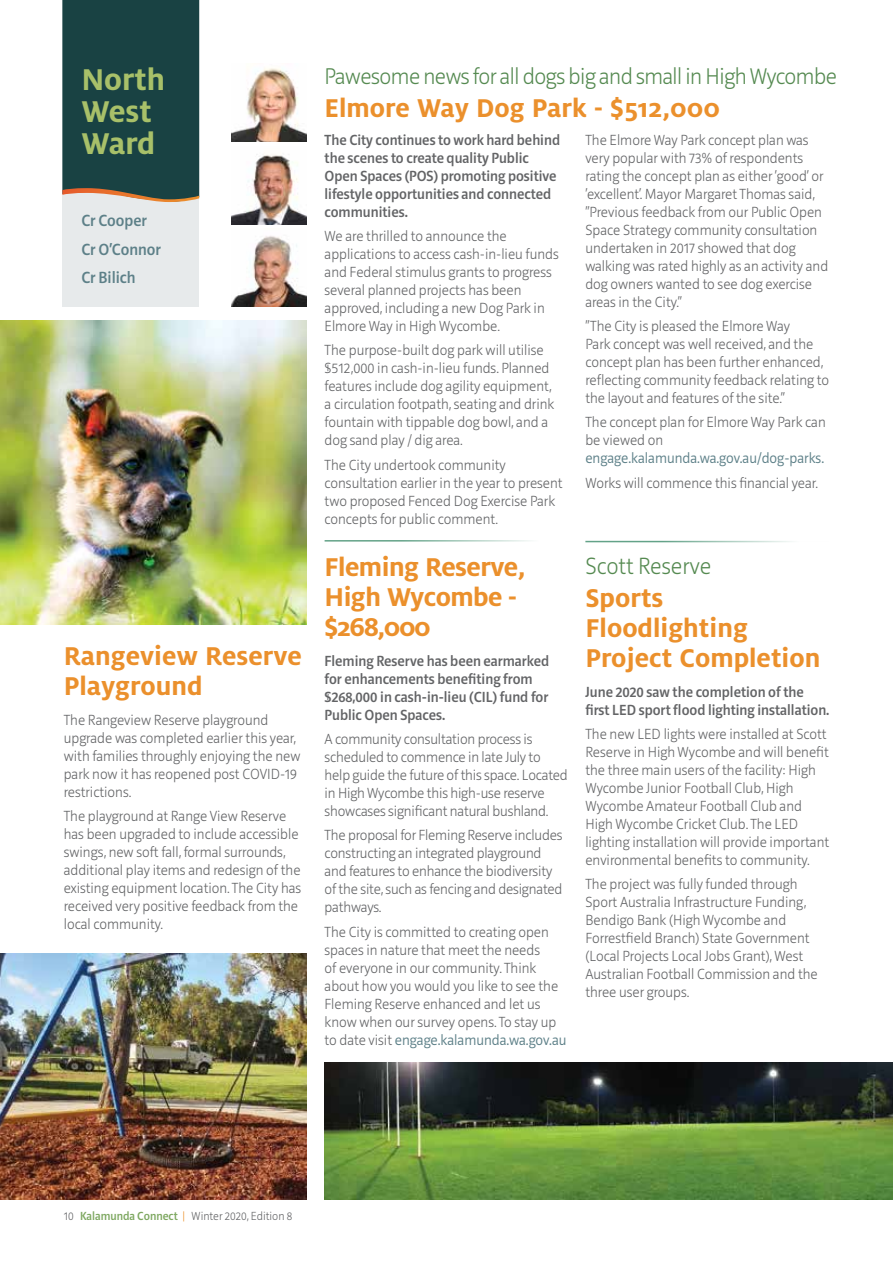
<style>
.page{position:relative;width:893px;height:1263px;background:#fff}
.page>*{position:absolute;margin:0;border:0;box-sizing:border-box;transform-origin:0 0}
.t1{font:700 33.3px/31.7px "Milo OT";color:#a8c069}
.t2{font:700 28.5px/30px "Milo OT";color:#eb902c}
.t3{font:700 28.5px/30px "Milo OT";letter-spacing:-.02em;color:#eb902c}
.t4{font:200 24px "Riga";color:#558a51}
.t5{font:200 23.25px "Riga";letter-spacing:-.02em;color:#558a51}
.t6{font:500 16.5px/28.8px "Riga";color:#5d8088}
.t7{font:200 15px/18px "Riga";color:#636466}
.t8{font:500 15px/18px "Riga";color:#636466}
.t9{font:300 15px "Riga";color:#5d8088}
.t10{font:200 12px "Riga";color:#636466}
.s1{font-weight:300;color:#5d8088}
.s2{font-weight:500;color:#7ea861}
.s3{color:#eb902c}
</style>
<div class="page">
<div style="left:62px;top:0;width:137px;height:306px;background:#e7eaeb"></div>
<hr style="left:325px;top:540px;width:243px;height:2px;background:#63a288">
<img style="left:0;top:320px;width:306px;height:304px">
<div style="left:62px;top:0;width:137px;height:202px;background:#194243"></div>
<img style="left:231px;top:68px;width:75px;height:74px">
<img style="left:231px;top:154px;width:75px;height:70px">
<img style="left:231px;top:235px;width:75px;height:71px">
<img style="left:325px;top:1063px;width:568px;height:136px">
<hr style="left:585px;top:541px;width:244px;height:1px;background:#63a288">
<img style="left:0;top:953px;width:306px;height:246px">
<h1 class="t1" style="left:81px;top:64px;width:85px">North<br>West<br>Ward</h1>
<p class="t6" style="left:81px;top:206px;width:81px">Cr Cooper<br>Cr O’Connor<br>Cr Bilich</p>
<h2 class="t2" style="left:64px;top:641px;width:240px">Rangeview Reserve<br>Playground</h2>
<p class="t7" style="left:64px;top:711px;width:238px">The Rangeview Reserve playground upgrade was completed earlier this year, with families throughly enjoying the new park now it has reopened post COVID-19 restrictions.</p>
<p class="t7" style="left:64px;top:808px;width:239px">The playground at Range View Reserve has been upgraded to include accessible swings, new soft fall, formal surrounds, additional play items and redesign of the existing equipment location. The City has received very positive feedback from the local community.</p>
<h3 class="t5" style="left:325px;top:64px;width:514px">Pawesome news for all dogs big and small in High Wycombe</h3>
<h2 class="t2" style="left:325px;top:93px;width:397px">Elmore Way Dog Park - $512,000</h2>
<p class="t8" style="left:325px;top:131px;width:237px">The City continues to work hard behind the scenes to create quality Public Open Spaces (POS) promoting positive lifestyle opportunities and connected communities.</p>
<p class="t7" style="left:325px;top:227px;width:236px">We are thrilled to announce the applications to access cash-in-lieu funds and Federal stimulus grants to progress several planned projects has been approved, including a new Dog Park in Elmore Way in High Wycombe.</p>
<p class="t7" style="left:325px;top:342px;width:231px">The purpose-built dog park will utilise $512,000 in cash-in-lieu funds. Planned features include dog agility equipment, a circulation footpath, seating and drink fountain with tippable dog bowl, and a dog sand play / dig area.</p>
<p class="t7" style="left:325px;top:456px;width:240px">The City undertook community consultation earlier in the year to present two proposed Fenced Dog Exercise Park concepts for public comment.</p>
<p class="t7" style="left:585px;top:131px;width:244px">The Elmore Way Park concept plan was very popular with 73% of respondents rating the concept plan as either ‘good’ or ‘excellent’. Mayor Margaret Thomas said, “Previous feedback from our Public Open Space Strategy community consultation undertaken in 2017 showed that dog walking was rated highly as an activity and dog owners wanted to see dog exercise areas in the City.”</p>
<p class="t7" style="left:585px;top:317px;width:245px">“The City is pleased the Elmore Way<br>Park concept was well received, and the concept plan has been further enhanced, reflecting community feedback relating to the layout and features of the site.”</p>
<p class="t7" style="left:585px;top:414px;width:242px">The concept plan for Elmore Way Park can be viewed on</p>
<p class="t9" style="left:585px;top:450px;width:240px">engage.kalamunda.wa.gov.au/dog-parks.</p>
<p class="t7" style="left:585px;top:474px;width:234px">Works will commence this financial year.</p>
<h2 class="t3" style="left:325px;top:552px;width:202px">Fleming Reserve,<br>High Wycombe - $268,000</h2>
<p class="t8" style="left:325px;top:652px;width:226px">Fleming Reserve has been earmarked for enhancements benefiting from $268,000 in cash-in-lieu (CIL) fund for<br>Public Open Spaces.</p>
<p class="t7" style="left:325px;top:730px;width:245px">A community consultation process is scheduled to commence in late July to help guide the future of this space. Located in High Wycombe this high-use reserve showcases significant natural bushland.</p>
<p class="t7" style="left:325px;top:827px;width:239px">The proposal for Fleming Reserve includes constructing an integrated playground and features to enhance the biodiversity of the site, such as fencing and designated pathways.</p>
<p class="t7" style="left:325px;top:923px;width:243px">The City is committed to creating open spaces in nature that meet the needs<br>of everyone in our community. Think about how you would you like to see the Fleming Reserve enhanced and let us know when our survey opens. To stay up to date visit <span class="s1">engage.kalamunda.wa.gov.au</span></p>
<h3 class="t4" style="left:585px;top:553px;width:127px">Scott Reserve</h3>
<h2 class="t2" style="left:585px;top:583px;width:236px">Sports<br>Floodlighting<br>Project Completion</h2>
<p class="t8" style="left:585px;top:683px;width:246px">June 2020 saw the completion of the first LED sport flood lighting installation.</p>
<p class="t7" style="left:585px;top:725px;width:245px">The new LED lights were installed at Scott Reserve in High Wycombe and will benefit the three main users of the facility: High Wycombe Junior Football Club, High Wycombe Amateur Football Club and High Wycombe Cricket Club. The LED lighting installation will provide important environmental benefits to community.</p>
<p class="t7" style="left:585px;top:876px;width:234px">The project was fully funded through Sport Australia Infrastructure Funding, Bendigo Bank (High Wycombe and Forrestfield Branch) State Government (Local Projects Local Jobs Grant), West Australian Football Commission and the three user groups.</p>
<p class="t10" style="left:64px;top:1210px;width:230px">10 <span class="s2">Kalamunda Connect</span> <span class="s3">|</span> Winter 2020, Edition 8</p>
</div>
